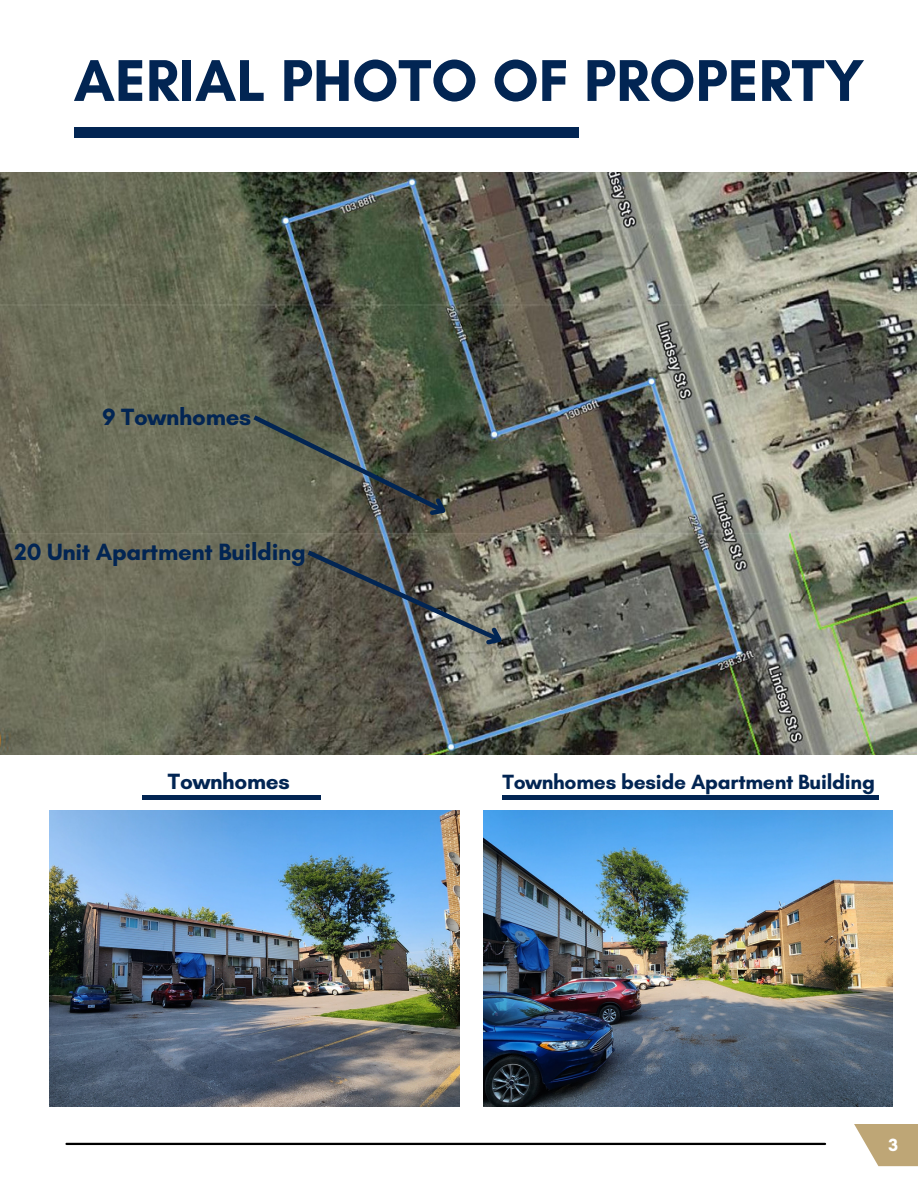
<style>
.page{position:relative;width:918px;height:1188px;background:#fff}
.page>*{position:absolute;margin:0;border:0;box-sizing:border-box;transform-origin:0 0}
.t1{font:700 60px "Glacial Indifference";color:#022553}
.t2{font:700 24px "Glacial Indifference";letter-spacing:-.01em;color:#022553}
.t3{font:700 22.5px "Glacial Indifference";letter-spacing:-.01em;color:#022553}
.t4{font:700 21px "Glacial Indifference";letter-spacing:-.01em;color:#022553}
.t5{font:700 18px "Glacial Indifference";color:#fff}
</style>
<div class="page">
<img style="left:0;top:172px;width:917px;height:583px">
<svg style="left:854px;top:1124px;width:64px;height:42px;fill:#bea676"></svg>
<div style="left:74px;top:128px;width:505px;height:9px;background:#022553"></div>
<hr style="left:67px;top:1143px;width:758px;height:2px;background:#000">
<svg style="left:248px;top:411px;width:208px;height:115px;background:#575a4d"></svg>
<svg style="left:303px;top:547px;width:209px;height:108px;background:#5e5e56"></svg>
<img style="left:50px;top:811px;width:409px;height:296px">
<img style="left:483px;top:811px;width:410px;height:296px">
<hr style="left:142px;top:796px;width:178px;height:3px;background:#022553">
<hr style="left:502px;top:796px;width:377px;height:3px;background:#022553">
<p class="t1" style="left:74px;top:44px;width:792px">AERIAL PHOTO OF PROPERTY</p>
<h2 class="t2" style="left:102px;top:402px;width:151px">9 Townhomes</h2>
<h2 class="t2" style="left:15px;top:537px;width:293px">20 Unit Apartment Building</h2>
<p class="t3" style="left:168px;top:767px;width:123px">Townhomes</p>
<p class="t4" style="left:502px;top:769px;width:374px">Townhomes beside Apartment Building</p>
<h2 class="t5" style="left:889px;top:1134px;width:11px">3</h2>
</div>
